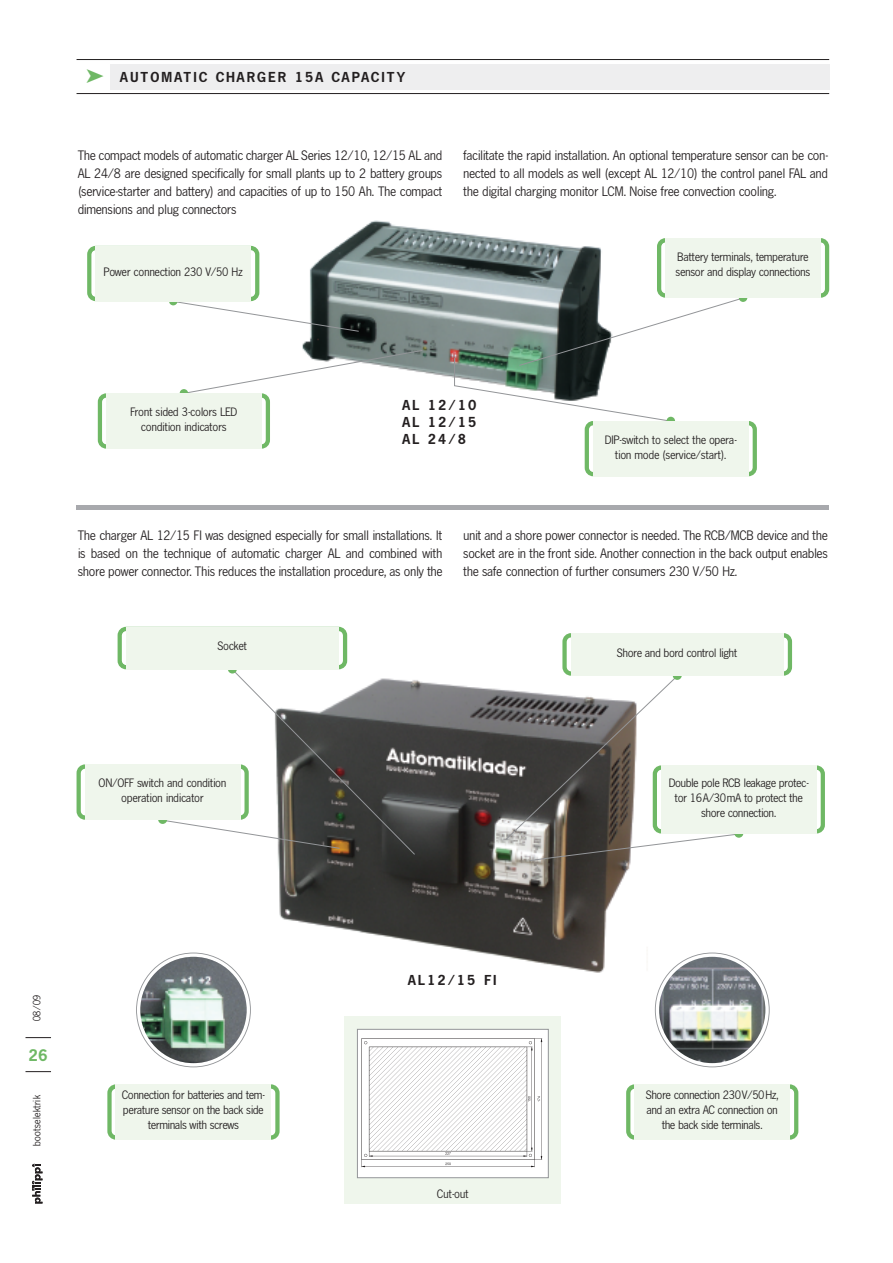
<style>
.page{position:relative;width:893px;height:1263px;background:#fff}
.page>*{position:absolute;margin:0;border:0;box-sizing:border-box;transform-origin:0 0}
.t1{font:16.5px "Ngo Bol";color:#6fb865}
.t2{font:14.25px/17.1px "Ngo Bol";letter-spacing:.165em;color:#231f20;text-align:justify}
.t3{font:13.5px/18px "Ngo Reg";letter-spacing:.01em;color:#231f20;text-align:justify}
.t4{font:12px/15px "Ngo Reg";color:#231f20;text-align:center}
.t5{font:10.5px "Ngo Reg";letter-spacing:.025em;color:#231f20}
.s1{font-family:"Moredings";font-size:16.5px;color:#6fb865}
</style>
<div class="page">
<div style="left:344px;top:1016px;width:217px;height:187px;background:#eff6ec"></div>
<img style="left:278px;top:680px;width:353px;height:293px">
<svg style="left:655px;top:952px;width:115px;height:115px"></svg>
<svg style="left:136px;top:952px;width:115px;height:115px"></svg>
<svg style="left:26px;top:1071px;width:25px;height:1px"></svg>
<svg style="left:26px;top:1037px;width:25px;height:1px"></svg>
<svg style="left:32px;top:1164px;width:10px;height:39px"></svg>
<hr style="left:77px;top:59px;width:752px;height:1px;background:#231f20">
<hr style="left:77px;top:93px;width:752px;height:1px;background:#231f20">
<img style="left:659px;top:957px;width:106px;height:106px">
<img style="left:140px;top:957px;width:107px;height:106px">
<svg style="left:77px;top:627px;width:339px;height:229px"></svg>
<svg style="left:107px;top:1084px;width:173px;height:56px"></svg>
<svg style="left:626px;top:1084px;width:172px;height:56px"></svg>
<div style="left:158px;top:815px;width:9px;height:9px;background:#6fb865;border-radius:50%"></div>
<svg style="left:504px;top:633px;width:321px;height:228px"></svg>
<div style="left:673px;top:671px;width:9px;height:9px;background:#6fb865;border-radius:50%"></div>
<div style="left:357px;top:1029px;width:191px;height:149px;background:#fff"></div>
<img style="left:361px;top:1038px;width:182px;height:130px">
<div style="left:357px;top:1029px;width:192px;height:149px;border:1px solid #939598"></div>
<img style="left:302px;top:220px;width:199px;height:158px">
<svg style="left:98px;top:349px;width:326px;height:100px"></svg>
<svg style="left:87px;top:246px;width:273px;height:86px"></svg>
<svg style="left:169px;top:297px;width:9px;height:8px"></svg>
<div style="left:180px;top:389px;width:8px;height:9px;background:#6fb865;border-radius:50%"></div>
<hr style="left:77px;top:506px;width:752px;height:4px;background:#a8a9ad">
<svg style="left:454px;top:238px;width:375px;height:238px"></svg>
<div style="left:666px;top:417px;width:9px;height:8px;background:#6fb865;border-radius:50%"></div>
<div style="left:739px;top:293px;width:8px;height:9px;background:#6fb865;border-radius:50%"></div>
<div style="left:96px;top:246px;width:155px;height:55px;background:#eff6ec"></div>
<div style="left:106px;top:393px;width:155px;height:56px;background:#eff6ec"></div>
<div style="left:593px;top:421px;width:155px;height:55px;background:#eff6ec"></div>
<div style="left:665px;top:238px;width:156px;height:60px;background:#eff6ec"></div>
<div style="left:126px;top:627px;width:213px;height:42px;background:#eff6ec"></div>
<div style="left:571px;top:633px;width:212px;height:43px;background:#eff6ec"></div>
<div style="left:85px;top:764px;width:155px;height:56px;background:#eff6ec"></div>
<div style="left:661px;top:765px;width:155px;height:68px;background:#eff6ec"></div>
<div style="left:116px;top:1084px;width:155px;height:56px;background:#eff6ec"></div>
<div style="left:635px;top:1084px;width:155px;height:56px;background:#eff6ec"></div>
<div style="left:111px;top:64px;width:719px;height:25px;background:#eeeeef"></div>
<p class="t2" style="left:87px;top:70px;width:320px"><span class="s1">k</span> AUTOMATIC CHARGER 15A CAPACITY</p>
<p class="t3" style="left:78px;top:147px;width:366px">The compact models of automatic charger AL Series 12/10, 12/15 AL and AL 24/8 are designed specifically for small plants up to 2 battery groups (service-starter and battery) and capacities of up to 150 Ah. The compact dimensions and plug connectors</p>
<p class="t3" style="left:463px;top:147px;width:366px">facilitate the rapid installation. An optional temperature sensor can be con&shy;nected to all models as well (except AL 12/10) the control panel FAL and the digital charging monitor LCM. Noise free convection cooling.</p>
<p class="t4" style="left:678px;top:250px;width:133px">Battery terminals, temperature</p>
<p class="t4" style="left:104px;top:265px;width:140px">Power connection 230 V/50 Hz</p>
<p class="t4" style="left:676px;top:265px;width:136px">sensor and display connections</p>
<p class="t4" style="left:131px;top:405px;width:108px">Front sided 3-colors LED condition indicators</p>
<p class="t2" style="left:403px;top:398px;width:75px">AL 12/10<br>AL 12/15<br>AL 24/8</p>
<p class="t4" style="left:605px;top:433px;width:133px">DIP-switch to select the opera&shy;tion mode (service/start).</p>
<p class="t3" style="left:78px;top:527px;width:366px">The charger AL 12/15 FI was designed especially for small installations. It is based on the technique of automatic charger AL and combined with shore power connector. This reduces the installation procedure, as only the</p>
<p class="t3" style="left:463px;top:527px;width:366px">unit and a shore power connector is needed. The RCB/MCB device and the socket are in the front side. Another connection in the back output enables the safe connection of further consumers 230 V/50 Hz.</p>
<p class="t4" style="left:218px;top:640px;width:30px">Socket</p>
<p class="t4" style="left:99px;top:776px;width:129px">ON/OFF switch and condition operation indicator</p>
<p class="t4" style="left:617px;top:646px;width:121px">Shore and bord control light</p>
<p class="t4" style="left:669px;top:776px;width:141px">Double pole RCB leakage protec&shy;tor 16A/30mA to protect the shore connection.</p>
<p class="t5" style="left:33px;top:1021px;width:28px;rotate:-90deg">08/09</p>
<p class="t1" style="left:29px;top:1049px;width:20px">26</p>
<p class="t5" style="left:33px;top:1146px;width:52px;rotate:-90deg">bootselektrik</p>
<p class="t4" style="left:122px;top:1089px;width:144px">Connection for batteries and tem&shy;perature sensor on the back side terminals with screws</p>
<p class="t2" style="left:408px;top:972px;width:90px">AL12/15 FI</p>
<p class="t4" style="left:437px;top:1187px;width:33px">Cut-out</p>
<p class="t4" style="left:646px;top:1089px;width:134px">Shore connection 230V/50Hz, and an extra AC connection on the back side terminals.</p>
</div>
